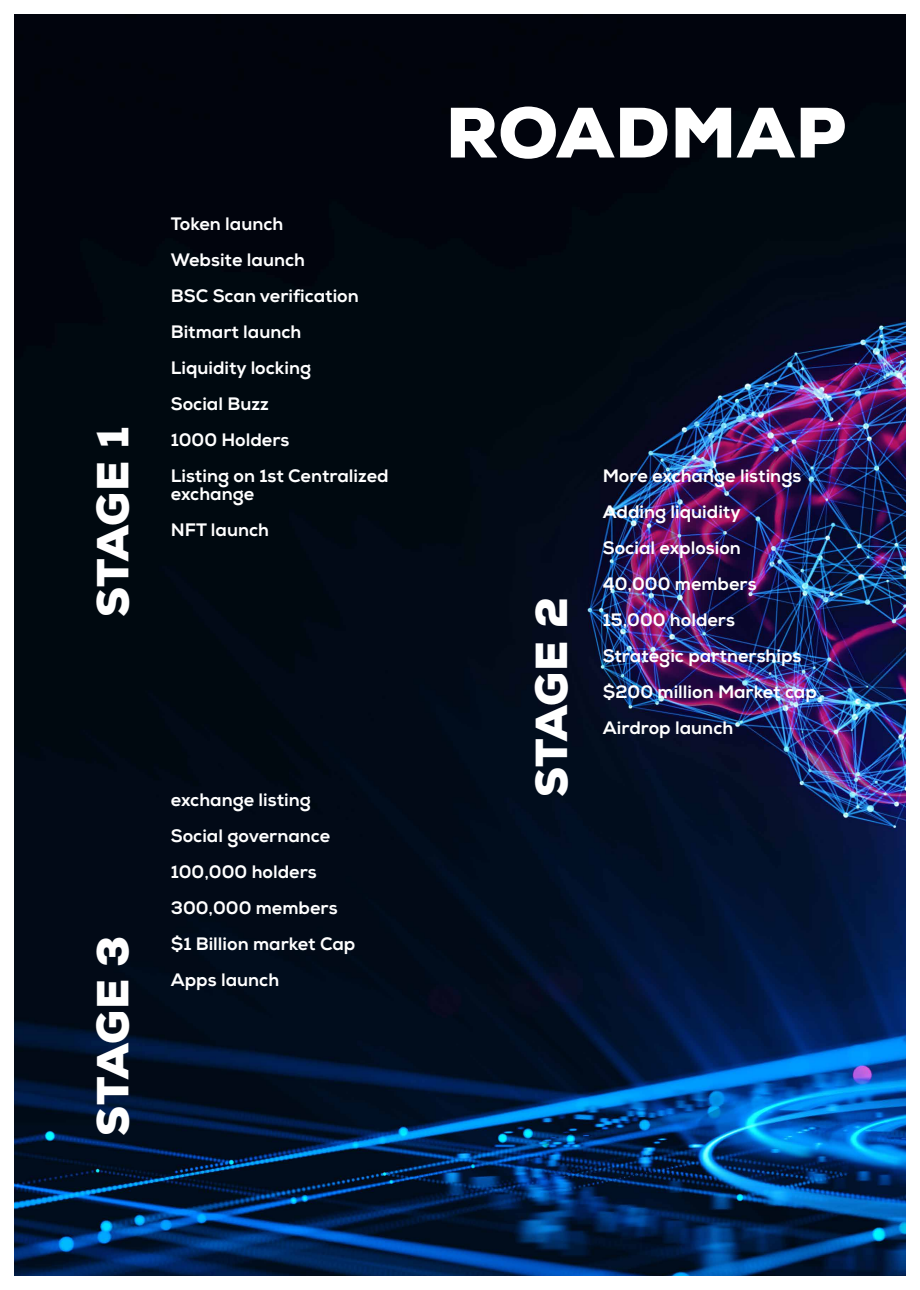
<style>
.page{position:relative;width:920px;height:1290px;background:#fff}
.page>*{position:absolute;margin:0;border:0;box-sizing:border-box;transform-origin:0 0}
.Überschrift{font:900 69px "Nexa";letter-spacing:.015em;color:#fff}
.Überschrift-2{font:900 43.5px "Nexa";letter-spacing:.01em;color:#fff}
.Textkörper___2pt_Abstand_danach{font:800 18px/18px "Nexa";color:#fff}
</style>
<div class="page">
<img style="left:14px;top:14px;width:892px;height:1262px">
<p class="Überschrift-2" style="left:84px;top:617px;width:192px;rotate:-90deg">STAGE 1</p>
<p class="Textkörper___2pt_Abstand_danach" style="left:171px;top:215px;width:114px">Token launch</p>
<p class="Textkörper___2pt_Abstand_danach" style="left:171px;top:251px;width:136px">Website launch</p>
<p class="Textkörper___2pt_Abstand_danach" style="left:171px;top:287px;width:190px">BSC Scan verification</p>
<p class="Textkörper___2pt_Abstand_danach" style="left:171px;top:323px;width:132px">Bitmart launch</p>
<p class="Textkörper___2pt_Abstand_danach" style="left:171px;top:359px;width:142px">Liquidity locking</p>
<p class="Textkörper___2pt_Abstand_danach" style="left:171px;top:395px;width:100px">Social Buzz</p>
<p class="Textkörper___2pt_Abstand_danach" style="left:171px;top:431px;width:120px">1000 Holders</p>
<p class="Textkörper___2pt_Abstand_danach" style="left:171px;top:467px;width:219px">Listing on 1st Centralized exchange</p>
<p class="Textkörper___2pt_Abstand_danach" style="left:171px;top:521px;width:100px">NFT launch</p>
<p class="Überschrift-2" style="left:84px;top:1136px;width:202px;rotate:-90deg">STAGE 3</p>
<p class="Textkörper___2pt_Abstand_danach" style="left:171px;top:791px;width:142px">exchange listing</p>
<p class="Textkörper___2pt_Abstand_danach" style="left:171px;top:827px;width:161px">Social governance</p>
<p class="Textkörper___2pt_Abstand_danach" style="left:171px;top:863px;width:147px">100,000 holders</p>
<p class="Textkörper___2pt_Abstand_danach" style="left:171px;top:899px;width:168px">300,000 members</p>
<p class="Textkörper___2pt_Abstand_danach" style="left:171px;top:935px;width:186px">$1 Billion market Cap</p>
<p class="Textkörper___2pt_Abstand_danach" style="left:171px;top:971px;width:110px">Apps launch</p>
<p class="Überschrift" style="left:446px;top:87px;width:402px">ROADMAP</p>
<p class="Überschrift-2" style="left:523px;top:797px;width:202px;rotate:-90deg">STAGE 2</p>
<p class="Textkörper___2pt_Abstand_danach" style="left:603px;top:467px;width:200px">More exchange listings</p>
<p class="Textkörper___2pt_Abstand_danach" style="left:603px;top:503px;width:139px">Adding liquidity</p>
<p class="Textkörper___2pt_Abstand_danach" style="left:603px;top:539px;width:140px">Social explosion</p>
<p class="Textkörper___2pt_Abstand_danach" style="left:603px;top:575px;width:155px">40,000 members</p>
<p class="Textkörper___2pt_Abstand_danach" style="left:603px;top:611px;width:134px">15,000 holders</p>
<p class="Textkörper___2pt_Abstand_danach" style="left:603px;top:647px;width:200px">Strategic partnerships</p>
<p class="Textkörper___2pt_Abstand_danach" style="left:603px;top:683px;width:216px">$200 million Market cap</p>
<p class="Textkörper___2pt_Abstand_danach" style="left:603px;top:719px;width:132px">Airdrop launch</p>
</div>
